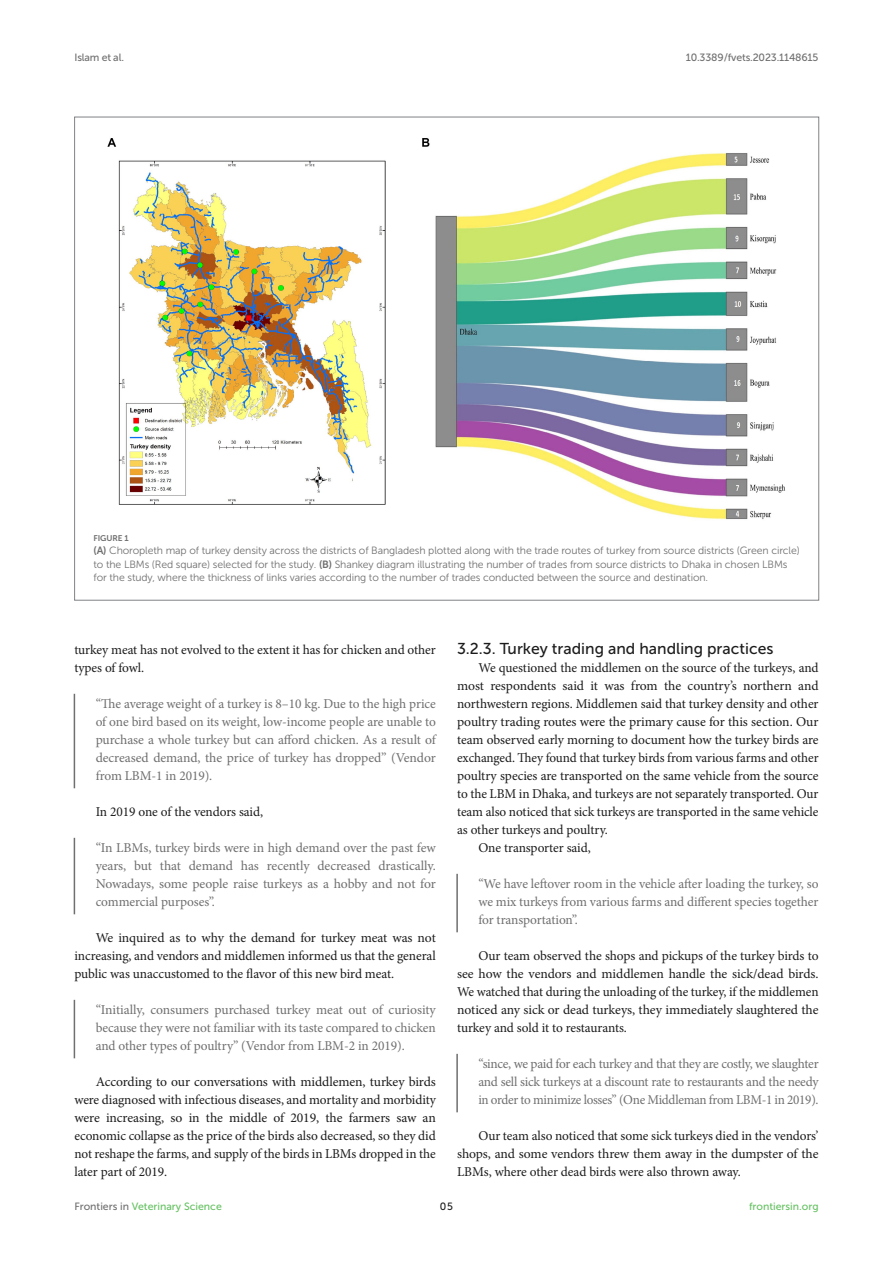
<style>
.page{position:relative;width:893px;height:1263px;background:#fff}
.page>*{position:absolute;margin:0;border:0;box-sizing:border-box;transform-origin:0 0}
.HEAD_3{font:15.75px "Museo Sans 500";color:#1b1c1b}
.TEXT{font:13.5px/18px "Minion Pro";letter-spacing:-.01em;color:#1b1c1b;text-align:justify}
.BLOCK_QTN{font:13.5px/18px "Minion Pro";letter-spacing:-.01em;color:#706f70;text-align:justify}
.TEXT_FLUSH{font:13.5px/18px "Minion Pro";letter-spacing:-.01em;color:#1b1c1b}
.FIG_LEG{font:10.5px/13.5px "Museo Sans 300";letter-spacing:-.01em;color:#706f70}
.t1{font:10.5px "Museo Sans 500";color:#65c161}
.t2{font:10.5px "Museo Sans 500";letter-spacing:-.015em;color:#706f70}
.t3{font:10.5px "Museo Sans 500";color:#1b1c1b}
.FIG_HD{font:8.25px "Museo Sans 700";letter-spacing:-.01em;color:#706f70}
.s1{font-family:"Museo Sans 700"}
.s2{color:#706f70}
</style>
<div class="page">
<hr style="left:74px;top:694px;width:1px;height:94px;background:#706f70">
<hr style="left:74px;top:838px;width:1px;height:76px;background:#706f70">
<hr style="left:74px;top:1000px;width:1px;height:58px;background:#706f70">
<hr style="left:456px;top:874px;width:2px;height:58px;background:#706f70">
<hr style="left:456px;top:1054px;width:2px;height:58px;background:#706f70">
<img style="left:107px;top:138px;width:678px;height:382px">
<p class="t2" style="left:74px;top:51px;width:51px">Islam et al.</p>
<p class="t2" style="left:686px;top:51px;width:134px">10.3389/fvets.2023.1148615</p>
<p class="FIG_HD" style="left:94px;top:533px;width:37px">FIGURE 1</p>
<p class="FIG_LEG" style="left:94px;top:544px;width:708px"><span class="s1">(A)</span> Choropleth map of turkey density across the districts of Bangladesh plotted along with the trade routes of turkey from source districts (Green circle) to the LBMs (Red square) selected for the study. <span class="s1">(B)</span> Shankey diagram illustrating the number of trades from source districts to Dhaka in chosen LBMs for the study, where the thickness of links varies according to the number of trades conducted between the source and destination.</p>
<p class="TEXT_FLUSH" style="left:74px;top:641px;width:363px">turkey meat has not evolved to the extent it has for chicken and other types of fowl.</p>
<p class="BLOCK_QTN" style="left:96px;top:695px;width:342px">“The average weight of a turkey is 8–10 kg. Due to the high price of one bird based on its weight, low-income people are unable to purchase a whole turkey but can afford chicken. As a result of decreased demand, the price of turkey has dropped” (Vendor from LBM-1 in 2019).</p>
<p class="TEXT" style="left:96px;top:803px;width:169px">In 2019 one of the vendors said,</p>
<p class="BLOCK_QTN" style="left:96px;top:839px;width:342px">“In LBMs, turkey birds were in high demand over the past few years, but that demand has recently decreased drastically.<br>Nowadays, some people raise turkeys as a hobby and not for commercial purposes”.</p>
<p class="TEXT" style="left:74px;top:929px;width:363px;text-indent:21px">We inquired as to why the demand for turkey meat was not increasing, and vendors and middlemen informed us that the general public was unaccustomed to the flavor of this new bird meat.</p>
<p class="BLOCK_QTN" style="left:96px;top:1001px;width:342px">“Initially, consumers purchased turkey meat out of curiosity because they were not familiar with its taste compared to chicken and other types of poultry” (Vendor from LBM-2 in 2019).</p>
<p class="TEXT" style="left:74px;top:1073px;width:363px;text-indent:21px">According to our conversations with middlemen, turkey birds were diagnosed with infectious diseases, and mortality and morbidity were increasing, so in the middle of 2019, the farmers saw an economic collapse as the price of the birds also decreased, so they did not reshape the farms, and supply of the birds in LBMs dropped in the later part of 2019.</p>
<p class="HEAD_3" style="left:457px;top:640px;width:318px">3.2.3. Turkey trading and handling practices</p>
<p class="TEXT_FLUSH" style="left:457px;top:659px;width:363px;text-align:justify;text-indent:21px">We questioned the middlemen on the source of the turkeys, and most respondents said it was from the country’s northern and northwestern regions. Middlemen said that turkey density and other poultry trading routes were the primary cause for this section. Our team observed early morning to document how the turkey birds are exchanged. They found that turkey birds from various farms and other poultry species are transported on the same vehicle from the source to the LBM in Dhaka, and turkeys are not separately transported. Our team also noticed that sick turkeys are transported in the same vehicle as other turkeys and poultry.</p>
<p class="TEXT" style="left:478px;top:839px;width:114px">One transporter said,</p>
<p class="BLOCK_QTN" style="left:478px;top:875px;width:342px">“We have leftover room in the vehicle after loading the turkey, so we mix turkeys from various farms and different species together for transportation”.</p>
<p class="TEXT" style="left:457px;top:947px;width:363px;text-indent:21px">Our team observed the shops and pickups of the turkey birds to see how the vendors and middlemen handle the sick/dead birds.<br>We watched that during the unloading of the turkey, if the middlemen noticed any sick or dead turkeys, they immediately slaughtered the turkey and sold it to restaurants.</p>
<p class="BLOCK_QTN" style="left:478px;top:1055px;width:342px">“since, we paid for each turkey and that they are costly, we slaughter and sell sick turkeys at a discount rate to restaurants and the needy in order to minimize losses” (One Middleman from LBM-1 in 2019).</p>
<p class="TEXT" style="left:457px;top:1127px;width:363px;text-indent:21px">Our team also noticed that some sick turkeys died in the vendors’ shops, and some vendors threw them away in the dumpster of the LBMs, where other dead birds were also thrown away.</p>
<p class="t1" style="left:74px;top:1200px;width:149px"><span class="s2">Frontiers in</span> Veterinary Science</p>
<p class="t3" style="left:440px;top:1200px;width:14px">05</p>
<p class="t1" style="left:749px;top:1200px;width:71px">frontiersin.org</p>
</div>
